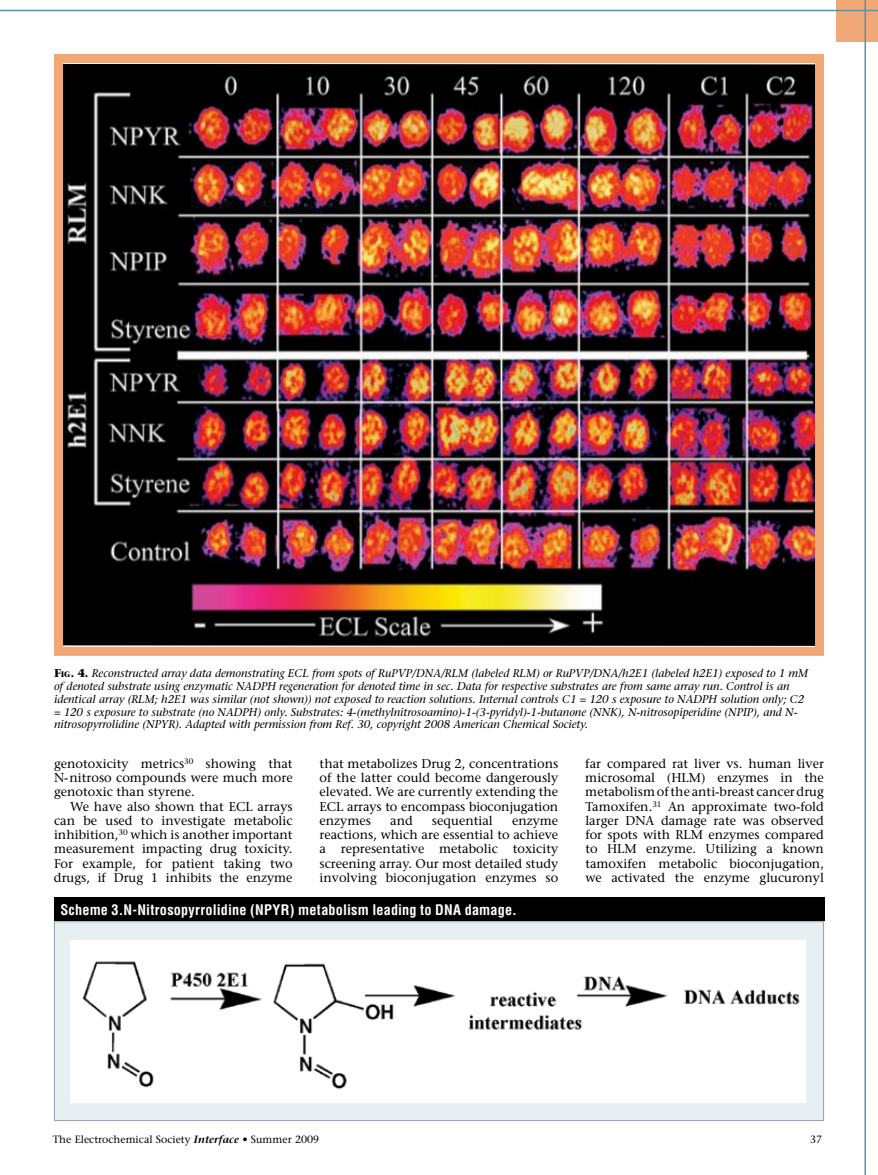
<style>
.page{position:relative;width:878px;height:1175px;background:#fff}
.page>*{position:absolute;margin:0;border:0;box-sizing:border-box;transform-origin:0 0}
.t1{font:700 condensed 14.25px "Helvetica";letter-spacing:.01em;color:#fff}
.t2{font:12.75px/14.2px "Stone Serif";color:#000;text-align:justify}
.t3{font:italic 11.25px/12.8px "Stone Serif";color:#000}
.t4{font:10.5px "Stone Serif";color:#000}
.s1{font-weight:700;font-style:normal}
.s2{font-weight:700;font-style:normal;font-size:7.8px}
.s3{font-weight:600;font-style:italic}
</style>
<div class="page">
<div style="left:836px;top:0;width:42px;height:41px;background:#efa876"></div>
<hr style="left:864px;top:0;width:2px;height:1174px;background:#5e91a8">
<hr style="left:0;top:10px;width:878px;height:1px;background:#5e91a8">
<div style="left:54px;top:921px;width:769px;height:199px;background:#e7eff3"></div>
<div style="left:54px;top:921px;width:770px;height:199px;border:1px solid #94a2ab"></div>
<img style="left:64px;top:64px;width:750px;height:582px">
<div style="left:54px;top:54px;width:770px;height:602px;border:9px solid #efa876"></div>
<div style="left:54px;top:897px;width:770px;height:23px;background:#000"></div>
<img style="left:71px;top:940px;width:734px;height:162px">
<p class="t3" style="left:54px;top:667px;width:755px"><span class="s1">F</span><span class="s2">ig</span><span class="s1">. 4.</span> Reconstructed array data demonstrating ECL from spots of RuPVP/DNA/RLM (labeled RLM) or RuPVP/DNA/h2E1 (labeled h2E1) exposed to 1 mM of denoted substrate using enzymatic NADPH regeneration for denoted time in sec. Data for respective substrates are from same array run. Control is an identical array (RLM; h2E1 was similar (not shown)) not exposed to reaction solutions. Internal controls C1 = 120 s exposure to NADPH solution only; C2 = 120 s exposure to substrate (no NADPH) only. Substrates: 4-(methylnitrosoamino)-1-(3-pyridyl)-1-butanone (NNK), N-nitrosopiperidine (NPIP), and N&shy;nitrosopyrrolidine (NPYR). Adapted with permission from Ref. 30, copyright 2008 American Chemical Society.</p>
<p class="t2" style="left:54px;top:756px;width:240px">genotoxicity metrics<sup>30</sup> showing that N-nitroso compounds were much more genotoxic than styrene.</p>
<p class="t2" style="left:54px;top:799px;width:240px;text-indent:16px">We have also shown that ECL arrays can be used to investigate metabolic inhibition,<sup>30</sup> which is another important measurement impacting drug toxicity.<br>For example, for patient taking two drugs, if Drug 1 inhibits the enzyme</p>
<p class="t2" style="left:319px;top:756px;width:240px">that metabolizes Drug 2, concentrations of the latter could become dangerously elevated. We are currently extending the ECL arrays to encompass bioconjugation enzymes</p>
<p class="t2" style="left:390px;top:813px;width:24px">and</p>
<p class="t2" style="left:432px;top:813px;width:62px">sequential</p>
<p class="t2" style="left:319px;top:813px;width:240px;text-indent:192px">enzyme reactions, which are essential to achieve a representative metabolic toxicity screening array. Our most detailed study involving bioconjugation enzymes so</p>
<p class="t1" style="left:60px;top:901px;width:458px">Scheme 3.N-Nitrosopyrrolidine (NPYR) metabolism leading to DNA damage.</p>
<p class="t2" style="left:585px;top:756px;width:240px">far compared rat liver vs. human liver microsomal (HLM) enzymes in the metabolismofthe anti-breast cancerdrug Tamoxifen.<sup>31</sup> An approximate two-fold larger DNA damage rate was observed for spots with RLM enzymes compared to HLM enzyme. Utilizing a known tamoxifen metabolic bioconjugation, we activated the enzyme glucuronyl</p>
<p class="t4" style="left:53px;top:1133px;width:268px">The Electrochemical Society <span class="s3">Interface</span> • Summer 2009</p>
<p class="t4" style="left:810px;top:1133px;width:14px">37</p>
</div>
